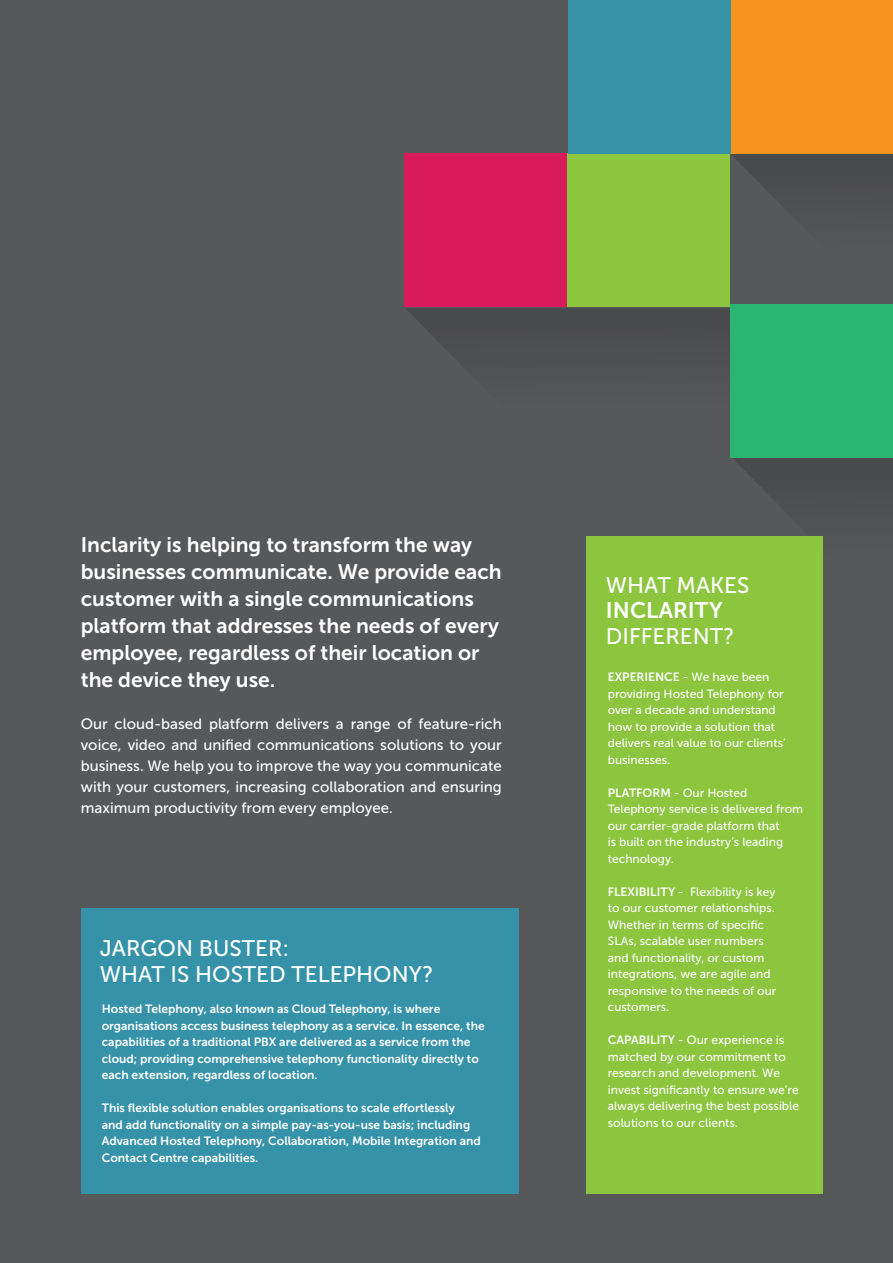
<style>
.page{position:relative;width:893px;height:1263px;background:#57585a}
.page>*{position:absolute;margin:0;border:0;box-sizing:border-box;transform-origin:0 0}
.t1{font:22.5px/25.5px "Museo Sans 500";color:#fff}
.t2{font:21px/27px "Museo Sans 700";color:#fff}
.t3{font:15px/21px "Museo Sans 500";color:#fff;text-align:justify}
.t4{font:12px/16.5px "Museo Sans 500";color:#fff}
.t5{font:12px/16.5px "Museo Sans 700";color:#fff}
.s1{font-family:"Museo Sans 700"}
</style>
<div class="page">
<div style="left:406px;top:308px;width:324px;height:43px;background:#4a4b4c"></div>
<svg style="left:733px;top:458px;width:160px;height:42px"></svg>
<svg style="left:729px;top:153px;width:164px;height:121px"></svg>
<div style="left:730px;top:0;width:163px;height:153px;background:#f7931d"></div>
<div style="left:404px;top:153px;width:163px;height:153px;background:#d91a5b"></div>
<div style="left:567px;top:153px;width:162px;height:153px;background:#8bc63e"></div>
<div style="left:568px;top:0;width:162px;height:153px;background:#3592a9"></div>
<div style="left:730px;top:304px;width:163px;height:154px;background:#2bb572"></div>
<div style="left:587px;top:536px;width:236px;height:657px;background:#8bc63e"></div>
<div style="left:81px;top:908px;width:438px;height:285px;background:#3592a9"></div>
<p class="t2" style="left:81px;top:531px;width:422px">Inclarity is helping to transform the way businesses communicate. We provide each customer with a single communications platform that addresses the needs of every employee, regardless of their location or the device they use.</p>
<p class="t3" style="left:81px;top:714px;width:422px">Our cloud-based platform delivers a range of feature-rich voice, video and unified communications solutions to your business. We help you to improve the way you communicate with your customers, increasing collaboration and ensuring maximum productivity from every employee.</p>
<p class="t1" style="left:100px;top:936px;width:335px">JARGON BUSTER:<br>WHAT IS HOSTED TELEPHONY?</p>
<p class="t5" style="left:102px;top:1001px;width:384px">Hosted Telephony, also known as Cloud Telephony, is where organisations access business telephony as a service. In essence, the capabilities of a traditional PBX are delivered as a service from the cloud; providing comprehensive telephony functionality directly to each extension, regardless of location.</p>
<p class="t5" style="left:102px;top:1100px;width:381px">This flexible solution enables organisations to scale effortlessly<br>and add functionality on a simple pay-as-you-use basis; including Advanced Hosted Telephony, Collaboration, Mobile Integration and Contact Centre capabilities.</p>
<p class="t1" style="left:606px;top:572px;width:145px">WHAT MAKES<br><span class="s1">INCLARITY<br></span>DIFFERENT?</p>
<p class="t4" style="left:608px;top:669px;width:179px"><span class="s1">EXPERIENCE</span> - We have been providing Hosted Telephony for over a decade and understand how to provide a solution that delivers real value to our clients’ businesses.</p>
<p class="t4" style="left:608px;top:784px;width:197px"><span class="s1">PLATFORM</span> - Our Hosted<br>Telephony service is delivered from our carrier-grade platform that<br>is built on the industry’s leading technology.</p>
<p class="t4" style="left:608px;top:883px;width:170px"><span class="s1">FLEXIBILITY</span> - Flexibility is key to our customer relationships.<br>Whether in terms of specific<br>SLAs, scalable user numbers and functionality, or custom integrations, we are agile and responsive to the needs of our customers.</p>
<p class="t4" style="left:608px;top:1032px;width:193px"><span class="s1">CAPABILITY</span> - Our experience is matched by our commitment to research and development. We invest significantly to ensure we’re always delivering the best possible solutions to our clients.</p>
</div>
